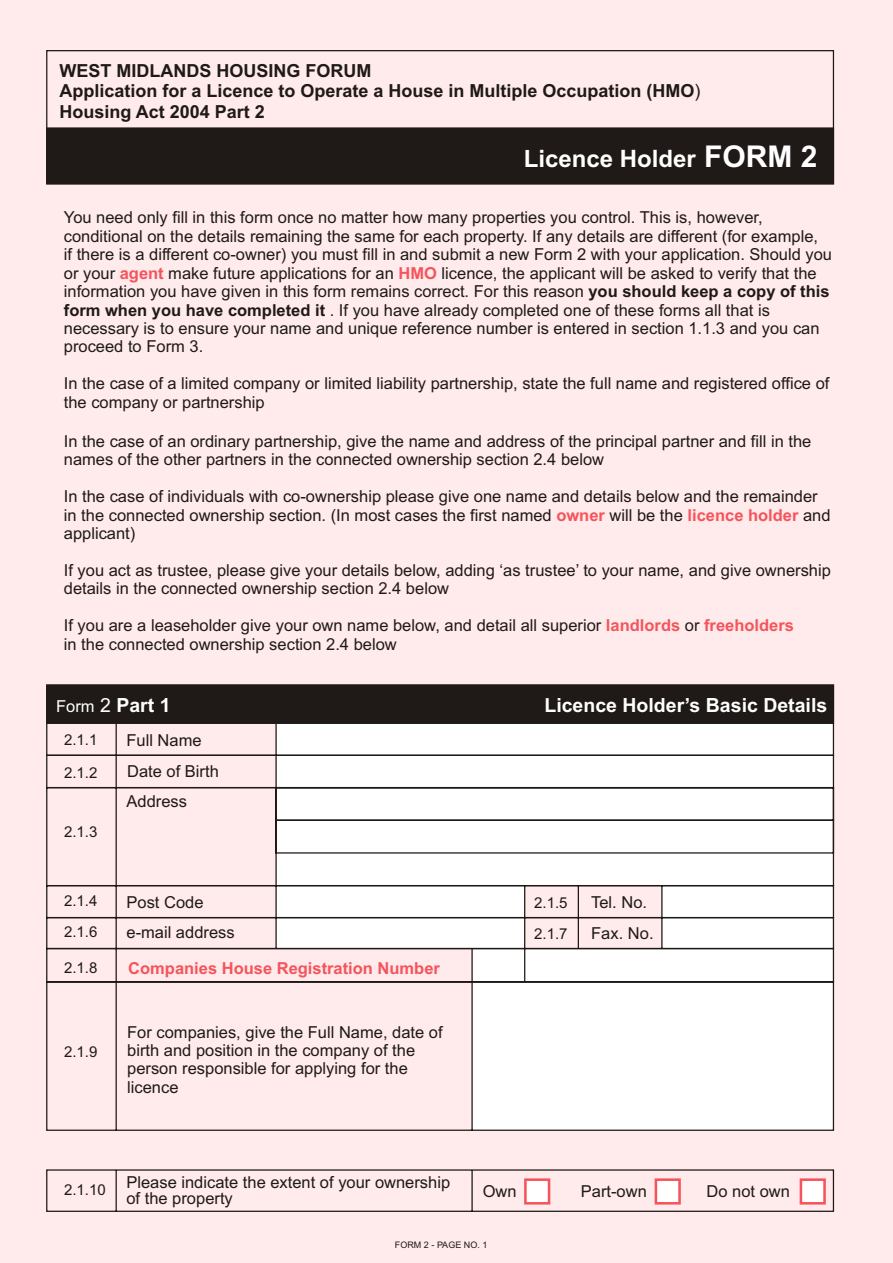
<style>
.page{position:relative;width:893px;height:1263px;background:#fff}
.page>*{position:absolute;margin:0;border:0;box-sizing:border-box;transform-origin:0 0}
.t1{font:700 24px "Arial";color:#fff}
.t2{font:700 19.5px "Arial";color:#fff}
.t3{font:700 18px/20.1px "Arial";color:#1f1a17}
.t4{font:16.5px/18.5px "Arial";color:#1f1a17}
.t5{font:700 16.5px "Arial";color:#f5545c}
.t6{font:15px/31px "Arial";color:#1f1a17}
.t7{font:9px "Arial";color:#1f1a17}
.s1{font-weight:400}
.s2{font-size:30px}
.s3{font-weight:700;color:#f5545c}
.s4{font-weight:700}
.s5{font-weight:400;font-size:16.5px}
</style>
<div class="page">
<div style="left:0;top:0;width:887px;height:1263px;background:#ffebeb"></div>
<div style="left:46px;top:127px;width:788px;height:57px;background:#1f1a17;border:1px solid #1f1a17"></div>
<div style="left:46px;top:684px;width:788px;height:40px;background:#1f1a17;border:1px solid #1f1a17"></div>
<svg style="left:46px;top:722px;width:789px;height:409px"></svg>
<svg style="left:46px;top:1169px;width:789px;height:43px"></svg>
<div style="left:524px;top:1178px;width:26px;height:26px;background:#fff;border:3px solid #f5545c"></div>
<div style="left:655px;top:1178px;width:26px;height:26px;background:#fff;border:3px solid #f5545c"></div>
<div style="left:800px;top:1178px;width:26px;height:26px;background:#fff;border:3px solid #f5545c"></div>
<p class="t3" style="left:59px;top:63px;width:643px">WEST MIDLANDS HOUSING FORUM<br>Application for a Licence to Operate a House in Multiple Occupation (HMO<span class="s1">)<br></span>Housing Act 2004 Part 2</p>
<p class="t1" style="left:524px;top:150px;width:295px">Licence Holder <span class="s2">FORM 2</span></p>
<p class="t4" style="left:64px;top:210px;width:770px">You need only fill in this form once no matter how many properties you control. This is, however, conditional on the details remaining the same for each property. If any details are different (for example,<br>if there is a different co-owner) you must fill in and submit a new Form 2 with your application. Should you or your <span class="s3">agent</span> make future applications for an <span class="s3">HMO</span> licence, the applicant will be asked to verify that the information you have given in this form remains correct. For this reason <span class="s4">you should keep a copy of this form when you have completed it</span> . If you have already completed one of these forms all that is necessary is to ensure your name and unique reference number is entered in section 1.1.3 and you can proceed to Form 3.</p>
<p class="t4" style="left:64px;top:376px;width:767px">In the case of a limited company or limited liability partnership, state the full name and registered office of the company or partnership</p>
<p class="t4" style="left:64px;top:433px;width:749px">In the case of an ordinary partnership, give the name and address of the principal partner and fill in the names of the other partners in the connected ownership section 2.4 below</p>
<p class="t4" style="left:64px;top:489px;width:768px">In the case of individuals with co-ownership please give one name and details below and the remainder in the connected ownership section. (In most cases the first named <span class="s3">owner</span> will be the <span class="s3">licence holder</span> and applicant)</p>
<p class="t4" style="left:64px;top:562px;width:769px">If you act as trustee, please give your details below, adding ‘as trustee’ to your name, and give ownership details in the connected ownership section 2.4 below</p>
<p class="t4" style="left:64px;top:618px;width:732px">If you are a leaseholder give your own name below, and detail all superior <span class="s3">landlords</span> or <span class="s3">freeholders </span>in the connected ownership section 2.4 below</p>
<p class="t2" style="left:56px;top:698px;width:116px"><span class="s5">Form</span> <span class="s1">2</span> Part 1</p>
<p class="t4" style="left:126px;top:732px;width:77px">Full Name</p>
<p class="t6" style="left:64px;top:725px;width:35px">2.1.1</p>
<p class="t6" style="left:64px;top:759px;width:35px">2.1.2</p>
<p class="t6" style="left:64px;top:817px;width:35px">2.1.3</p>
<p class="t6" style="left:64px;top:887px;width:35px">2.1.4<br>2.1.6</p>
<p class="t6" style="left:64px;top:953px;width:35px">2.1.8</p>
<p class="t6" style="left:64px;top:1037px;width:35px">2.1.9</p>
<p class="t4" style="left:127px;top:763px;width:93px">Date of Birth</p>
<p class="t4" style="left:126px;top:793px;width:62px">Address</p>
<p class="t4" style="left:126px;top:888px;width:110px;line-height:30.5px">Post Code e-mail address</p>
<p class="t5" style="left:128px;top:961px;width:313px">Companies House Registration Number</p>
<p class="t4" style="left:127px;top:1024px;width:317px">For companies, give the Full Name, date of birth and position in the company of the person responsible for applying for the licence</p>
<p class="t2" style="left:544px;top:698px;width:284px">Licence Holder’s Basic Details</p>
<p class="t6" style="left:534px;top:888px;width:35px">2.1.5<br>2.1.7</p>
<p class="t4" style="left:591px;top:888px;width:64px;line-height:30.8px">Tel. No.<br>Fax. No.</p>
<p class="t6" style="left:64px;top:1176px;width:43px">2.1.10</p>
<p class="t4" style="left:126px;top:1175px;width:325px;line-height:16.8px">Please indicate the extent of your ownership of the property</p>
<p class="t4" style="left:483px;top:1183px;width:35px">Own</p>
<p class="t4" style="left:581px;top:1183px;width:68px">Part-own</p>
<p class="t4" style="left:706px;top:1183px;width:85px">Do not own</p>
<p class="t7" style="left:395px;top:1241px;width:94px">FORM 2 - PAGE NO. 1</p>
</div>
